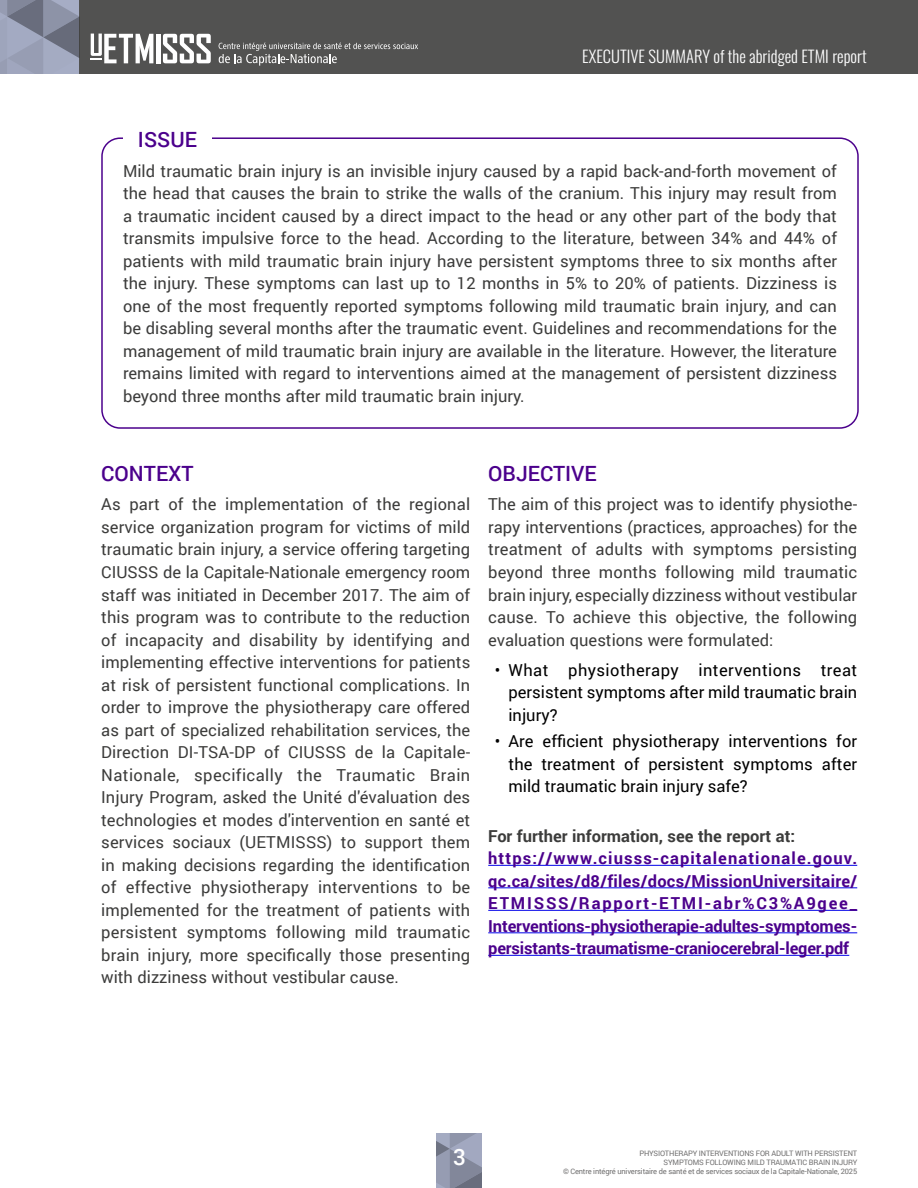
<style>
.page{position:relative;width:918px;height:1188px;background:#fff}
.page>*{position:absolute;margin:0;border:0;box-sizing:border-box;transform-origin:0 0}
.t1{font:500 22.5px "Roboto";color:#fff}
.t2{font:500 21px "Roboto";color:#4b008c}
.t3{font:16.5px/22.5px "Roboto";color:#3c3c3b;text-align:justify}
.t4{font:700 16.5px/22.5px "Roboto";letter-spacing:-.01em;color:#4b008c;text-align:justify}
.t5{font:16.5px/22.5px "Roboto";color:#000;text-align:justify}
.t6{font:300 16.5px "Oswald";color:#fff}
.t7{font:700 16.5px "Roboto";color:#3c3c3b}
.t8{font:7.5px/9px "Roboto";letter-spacing:-.02em;color:#706f6f;text-align:right}
</style>
<div class="page">
<svg style="left:436px;top:1134px;width:46px;height:54px;background:#8d93a7"></svg>
<div style="left:0;top:0;width:918px;height:74px;background:#525251"></div>
<svg style="left:0;top:0;width:79px;height:74px;background:#8e94a8"></svg>
<hr style="left:156px;top:34px;width:4px;height:29px;background:#fff">
<svg style="left:163px;top:34px;width:48px;height:29px"></svg>
<svg style="left:91px;top:34px;width:62px;height:29px"></svg>
<svg style="left:219px;top:43px;width:199px;height:23px"></svg>
<div style="left:101px;top:137px;width:758px;height:292px;border:2px solid #4b008c;border-radius:18px"></div>
<div style="left:123px;top:131px;width:89px;height:27px;background:#fff"></div>
<hr style="left:488px;top:865px;width:369px;height:1px;background:#0000e9">
<hr style="left:488px;top:887px;width:369px;height:1px;background:#0000e9">
<hr style="left:488px;top:910px;width:369px;height:1px;background:#0000e9">
<hr style="left:488px;top:932px;width:369px;height:1px;background:#0000e9">
<hr style="left:488px;top:955px;width:361px;height:1px;background:#0000e9">
<p class="t2" style="left:138px;top:125px;width:60px">ISSUE</p>
<p class="t6" style="left:582px;top:42px;width:286px">EXECUTIVE SUMMARY of the abridged ETMI report</p>
<p class="t3" style="left:123px;top:159px;width:716px">Mild traumatic brain injury is an invisible injury caused by a rapid back-and-forth movement of the head that causes the brain to strike the walls of the cranium. This injury may result from a traumatic incident caused by a direct impact to the head or any other part of the body that transmits impulsive force to the head. According to the literature, between 34% and 44% of patients with mild traumatic brain injury have persistent symptoms three to six months after the injury. These symptoms can last up to 12 months in 5% to 20% of patients. Dizziness is one of the most frequently reported symptoms following mild traumatic brain injury, and can be disabling several months after the traumatic event. Guidelines and recommendations for the management of mild traumatic brain injury are available in the literature. However, the literature remains limited with regard to interventions aimed at the management of persistent dizziness beyond three months after mild traumatic brain injury.</p>
<p class="t2" style="left:101px;top:459px;width:94px">CONTEXT</p>
<p class="t3" style="left:101px;top:493px;width:371px">As part of the implementation of the regional service organization program for victims of mild traumatic brain injury, a service offering targeting CIUSSS de la Capitale-Nationale emergency room staff was initiated in December 2017. The aim of this program was to contribute to the reduction of incapacity and disability by identifying and implementing effective interventions for patients at risk of persistent functional complications. In order to improve the physiotherapy care offered as part of specialized rehabilitation services, the Direction DI-TSA-DP of CIUSSS de la Capitale-Nationale, specifically the Traumatic Brain Injury Program, asked the Unité d'évaluation des technologies et modes d'intervention en santé et services sociaux (UETMISSS) to support them in making decisions regarding the identification of effective physiotherapy interventions to be implemented for the treatment of patients with persistent symptoms following mild traumatic brain injury, more specifically those presenting with dizziness without vestibular cause.</p>
<p class="t2" style="left:488px;top:459px;width:110px">OBJECTIVE</p>
<p class="t3" style="left:488px;top:493px;width:371px">The aim of this project was to identify physiothe&shy;rapy interventions (practices, approaches) for the treatment of adults with symptoms persisting beyond three months following mild traumatic brain injury, especially dizziness without vestibular cause. To achieve this objective, the following evaluation questions were formulated:</p>
<p class="t5" style="left:508px;top:658px;width:350px;text-indent:-13px">• What physiotherapy interventions treat persistent symptoms after mild traumatic brain injury?</p>
<p class="t5" style="left:508px;top:730px;width:350px;text-indent:-13px">• Are efficient physiotherapy interventions for the treatment of persistent symptoms after mild traumatic brain injury safe?</p>
<p class="t7" style="left:488px;top:824px;width:308px">For further information, see the report at:</p>
<p class="t4" style="left:488px;top:846px;width:370px">https://www.ciusss-capitalenationale.gouv. qc.ca/sites/d8/files/docs/MissionUniversitaire/ ETMISSS/Rapport-ETMI-abr%C3%A9gee_ Interventions-physiotherapie-adultes-symptomes&shy;persistants-traumatisme-craniocerebral-leger.pdf</p>
<h1 class="t1" style="left:453px;top:1141px;width:14px">3</h1>
<p class="t8" style="left:563px;top:1149px;width:296px">PHYSIOTHERAPY INTERVENTIONS FOR ADULT WITH PERSISTENT<br>SYMPTOMS FOLLOWING MILD TRAUMATIC BRAIN INJURY<br>© Centre intégré universitaire de santé et de services sociaux de la Capitale-Nationale, 2025</p>
</div>
